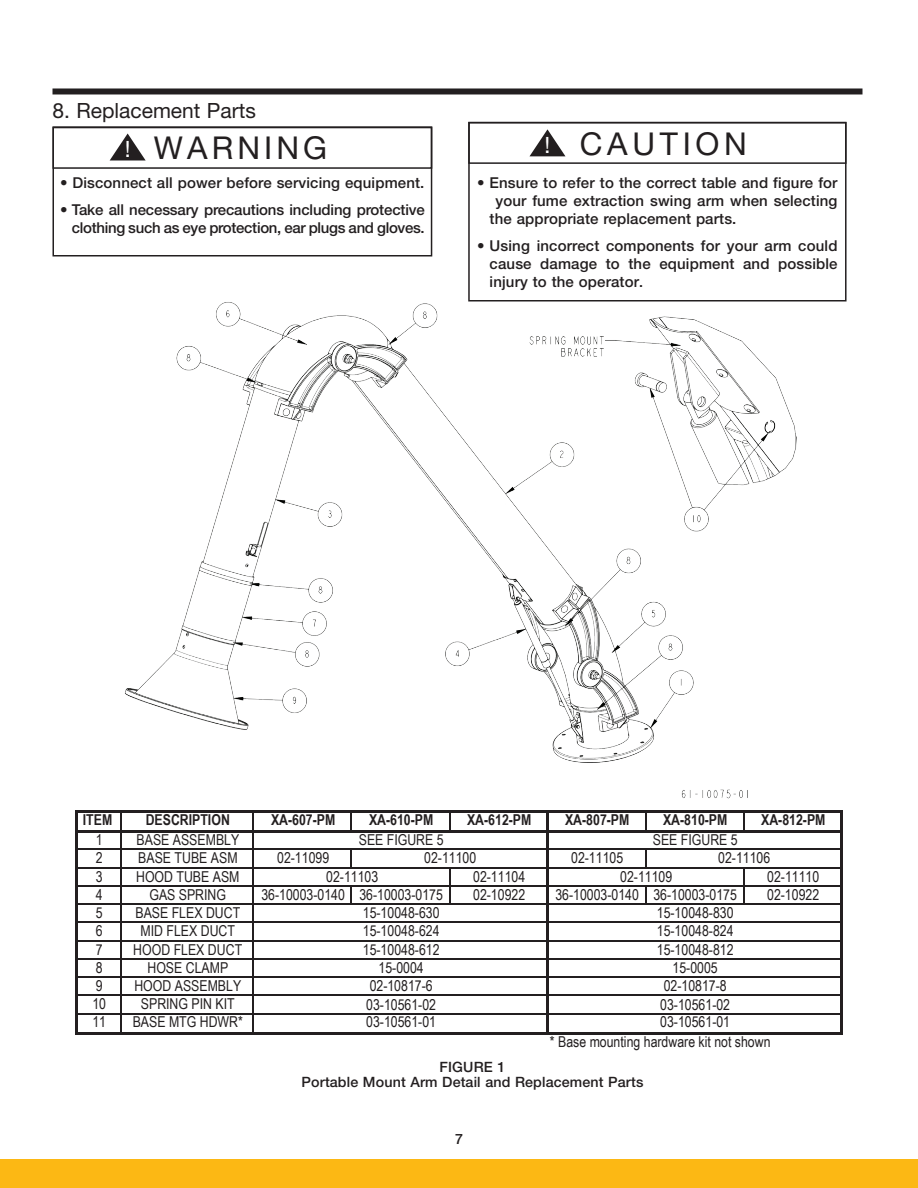
<style>
.page{position:relative;width:918px;height:1188px;background:#fff}
.page>*{position:absolute;margin:0;border:0;box-sizing:border-box;transform-origin:0 0}
.t1{font:31.5px "Helvetica Neue LT Std";letter-spacing:.14em;color:#231f20}
.t2{font:21px "Helvetica Neue LT Std";color:#231f20}
.t3{font:15px "Arial Narrow";color:#231f20}
.t4{font:500 15px/18px "Helvetica Neue LT Std";letter-spacing:.01em;color:#231f20;text-align:justify}
.t5{font:500 15px/18px "Helvetica Neue LT Std";letter-spacing:-.02em;color:#231f20;text-align:right}
.t6{font:700 15px "Arial Narrow";color:#231f20}
.t7{font:500 14.25px/15px "Helvetica Neue LT Std";letter-spacing:.01em;color:#231f20;text-align:center}
.s1{font-size:22.5px;color:#fff}
.s2{font-size:14.25px}
</style>
<div class="page">
<div style="left:0;top:1160px;width:918px;height:28px;background:#fcb814"></div>
<img style="left:125px;top:302px;width:672px;height:497px">
<svg style="left:120px;top:813px;width:1px;height:17px"></svg>
<svg style="left:253px;top:813px;width:1px;height:17px"></svg>
<svg style="left:351px;top:813px;width:1px;height:17px"></svg>
<hr style="left:78px;top:849px;width:468px;height:1px;background:#231f20">
<svg style="left:645px;top:813px;width:1px;height:17px"></svg>
<svg style="left:449px;top:813px;width:1px;height:17px"></svg>
<hr style="left:78px;top:867px;width:468px;height:1px;background:#231f20">
<svg style="left:743px;top:813px;width:1px;height:17px"></svg>
<svg style="left:351px;top:850px;width:1px;height:17px"></svg>
<hr style="left:78px;top:885px;width:468px;height:2px;background:#231f20">
<svg style="left:645px;top:850px;width:1px;height:17px"></svg>
<hr style="left:78px;top:903px;width:468px;height:2px;background:#231f20">
<hr style="left:78px;top:922px;width:468px;height:1px;background:#231f20">
<hr style="left:78px;top:940px;width:468px;height:1px;background:#231f20">
<hr style="left:78px;top:958px;width:468px;height:2px;background:#231f20">
<hr style="left:78px;top:976px;width:468px;height:2px;background:#231f20">
<hr style="left:78px;top:995px;width:468px;height:1px;background:#231f20">
<hr style="left:78px;top:1013px;width:468px;height:1px;background:#231f20">
<hr style="left:75px;top:810px;width:3px;height:225px;background:#231f20">
<hr style="left:120px;top:832px;width:1px;height:200px;background:#231f20">
<hr style="left:253px;top:832px;width:1px;height:200px;background:#231f20">
<svg style="left:351px;top:887px;width:1px;height:16px"></svg>
<hr style="left:449px;top:868px;width:1px;height:37px;background:#231f20">
<hr style="left:546px;top:813px;width:3px;height:222px;background:#231f20">
<svg style="left:645px;top:887px;width:1px;height:16px"></svg>
<hr style="left:743px;top:868px;width:1px;height:37px;background:#231f20">
<hr style="left:840px;top:813px;width:3px;height:222px;background:#231f20">
<hr style="left:78px;top:810px;width:765px;height:3px;background:#231f20">
<hr style="left:78px;top:830px;width:765px;height:2px;background:#231f20">
<hr style="left:549px;top:849px;width:291px;height:1px;background:#231f20">
<hr style="left:549px;top:867px;width:291px;height:1px;background:#231f20">
<hr style="left:549px;top:885px;width:291px;height:2px;background:#231f20">
<hr style="left:549px;top:903px;width:291px;height:2px;background:#231f20">
<hr style="left:549px;top:922px;width:291px;height:1px;background:#231f20">
<hr style="left:549px;top:940px;width:291px;height:1px;background:#231f20">
<hr style="left:549px;top:958px;width:291px;height:2px;background:#231f20">
<hr style="left:549px;top:976px;width:291px;height:2px;background:#231f20">
<hr style="left:549px;top:995px;width:291px;height:1px;background:#231f20">
<hr style="left:549px;top:1013px;width:291px;height:1px;background:#231f20">
<hr style="left:78px;top:1032px;width:765px;height:3px;background:#231f20">
<div style="left:52px;top:88px;width:810px;height:6px;background:#231f20"></div>
<svg style="left:530px;top:129px;width:36px;height:27px"></svg>
<svg style="left:110px;top:134px;width:36px;height:26px"></svg>
<div style="left:52px;top:127px;width:380px;height:42px;border:2px solid #231f20"></div>
<div style="left:468px;top:122px;width:379px;height:42px;border:2px solid #231f20"></div>
<div style="left:52px;top:126px;width:380px;height:130px;border:2px solid #231f20"></div>
<div style="left:468px;top:122px;width:379px;height:180px;border:2px solid #231f20"></div>
<h2 class="t2" style="left:52px;top:99px;width:205px">8. Replacement Parts</h2>
<h1 class="t1" style="left:125px;top:129px;width:204px"><span class="s1">!</span> WARNING</h1>
<h1 class="t1" style="left:545px;top:125px;width:204px"><span class="s1">!</span> CAUTION</h1>
<p class="t4" style="left:60px;top:174px;width:366px">• Disconnect all power before servicing equipment.</p>
<p class="t5" style="left:60px;top:201px;width:366px">• Take all necessary precautions including protective clothing such as eye protection, ear plugs and gloves.</p>
<p class="t4" style="left:477px;top:173px;width:362px">• Ensure to refer to the correct table and figure for</p>
<p class="t4" style="left:495px;top:191px;width:344px">your fume extraction swing arm when selecting</p>
<p class="t4" style="left:490px;top:209px;width:248px">the appropriate replacement parts.</p>
<p class="t4" style="left:490px;top:236px;width:349px;text-indent:-12px">• Using incorrect components for your arm could cause damage to the equipment and possible injury to the operator<span class="s2">.</span></p>
<p class="t6" style="left:83px;top:809px;width:31px">ITEM</p>
<p class="t6" style="left:146px;top:809px;width:86px">DESCRIPTION</p>
<p class="t6" style="left:271px;top:809px;width:66px">XA-607-PM</p>
<p class="t6" style="left:369px;top:809px;width:66px">XA-610-PM</p>
<p class="t6" style="left:467px;top:809px;width:66px">XA-612-PM</p>
<p class="t6" style="left:565px;top:809px;width:66px">XA-807-PM</p>
<p class="t6" style="left:663px;top:809px;width:66px">XA-810-PM</p>
<p class="t6" style="left:761px;top:809px;width:66px">XA-812-PM</p>
<p class="t3" style="left:96px;top:829px;width:8px">1</p>
<p class="t3" style="left:137px;top:829px;width:104px">BASE ASSEMBLY</p>
<p class="t3" style="left:96px;top:847px;width:8px">2</p>
<p class="t3" style="left:138px;top:847px;width:101px">BASE TUBE ASM</p>
<p class="t3" style="left:277px;top:847px;width:54px">02-11099</p>
<p class="t3" style="left:571px;top:847px;width:54px">02-11105</p>
<p class="t3" style="left:96px;top:865px;width:8px">3</p>
<p class="t3" style="left:136px;top:865px;width:105px">HOOD TUBE ASM</p>
<p class="t3" style="left:473px;top:865px;width:54px">02-11104</p>
<p class="t3" style="left:767px;top:865px;width:54px">02-11110</p>
<p class="t3" style="left:96px;top:884px;width:8px">4</p>
<p class="t3" style="left:149px;top:884px;width:78px">GAS SPRING</p>
<p class="t3" style="left:261px;top:884px;width:183px">36-10003-0140 36-10003-0175</p>
<p class="t3" style="left:473px;top:884px;width:54px">02-10922</p>
<p class="t3" style="left:555px;top:884px;width:183px">36-10003-0140 36-10003-0175</p>
<p class="t3" style="left:767px;top:884px;width:54px">02-10922</p>
<p class="t3" style="left:96px;top:902px;width:8px">5</p>
<p class="t3" style="left:135px;top:902px;width:106px">BASE FLEX DUCT</p>
<p class="t3" style="left:96px;top:920px;width:8px">6</p>
<p class="t3" style="left:141px;top:920px;width:96px">MID FLEX DUCT</p>
<p class="t3" style="left:96px;top:938px;width:8px">7</p>
<p class="t3" style="left:133px;top:938px;width:110px">HOOD FLEX DUCT</p>
<p class="t3" style="left:96px;top:957px;width:8px">8</p>
<p class="t3" style="left:147px;top:957px;width:82px">HOSE CLAMP</p>
<p class="t3" style="left:96px;top:975px;width:8px">9</p>
<p class="t3" style="left:134px;top:975px;width:108px">HOOD ASSEMBLY</p>
<p class="t3" style="left:92px;top:993px;width:15px">10</p>
<p class="t3" style="left:141px;top:993px;width:95px">SPRING PIN KIT</p>
<p class="t3" style="left:92px;top:1011px;width:15px">11</p>
<p class="t3" style="left:133px;top:1011px;width:112px">BASE MTG HDWR*</p>
<p class="t3" style="left:550px;top:1031px;width:222px">* Base mounting hardware kit not shown</p>
<p class="t3" style="left:359px;top:829px;width:86px">SEE FIGURE 5</p>
<p class="t3" style="left:653px;top:829px;width:86px">SEE FIGURE 5</p>
<p class="t3" style="left:424px;top:847px;width:54px">02-11100</p>
<p class="t3" style="left:718px;top:847px;width:54px">02-11106</p>
<p class="t3" style="left:326px;top:865px;width:54px">02-11103</p>
<p class="t3" style="left:620px;top:865px;width:54px">02-11109</p>
<p class="t3" style="left:363px;top:902px;width:78px">15-10048-630</p>
<p class="t3" style="left:657px;top:902px;width:78px">15-10048-830</p>
<p class="t3" style="left:363px;top:920px;width:78px">15-10048-624</p>
<p class="t3" style="left:657px;top:920px;width:78px">15-10048-824</p>
<p class="t3" style="left:363px;top:938px;width:78px">15-10048-612</p>
<p class="t3" style="left:657px;top:938px;width:78px">15-10048-812</p>
<p class="t3" style="left:379px;top:957px;width:47px">15-0004</p>
<p class="t3" style="left:673px;top:957px;width:47px">15-0005</p>
<p class="t3" style="left:370px;top:975px;width:65px">02-10817-6</p>
<p class="t3" style="left:664px;top:975px;width:65px">02-10817-8</p>
<p class="t3" style="left:366px;top:993px;width:71px">03-10561-02</p>
<p class="t3" style="left:660px;top:993px;width:71px">03-10561-02</p>
<p class="t3" style="left:366px;top:1011px;width:71px">03-10561-01</p>
<p class="t3" style="left:660px;top:1011px;width:71px">03-10561-01</p>
<p class="t7" style="left:302px;top:1059px;width:343px">FIGURE 1<br>Portable Mount Arm Detail and Replacement Parts</p>
<p class="t7" style="left:455px;top:1131px;width:9px">7</p>
</div>
